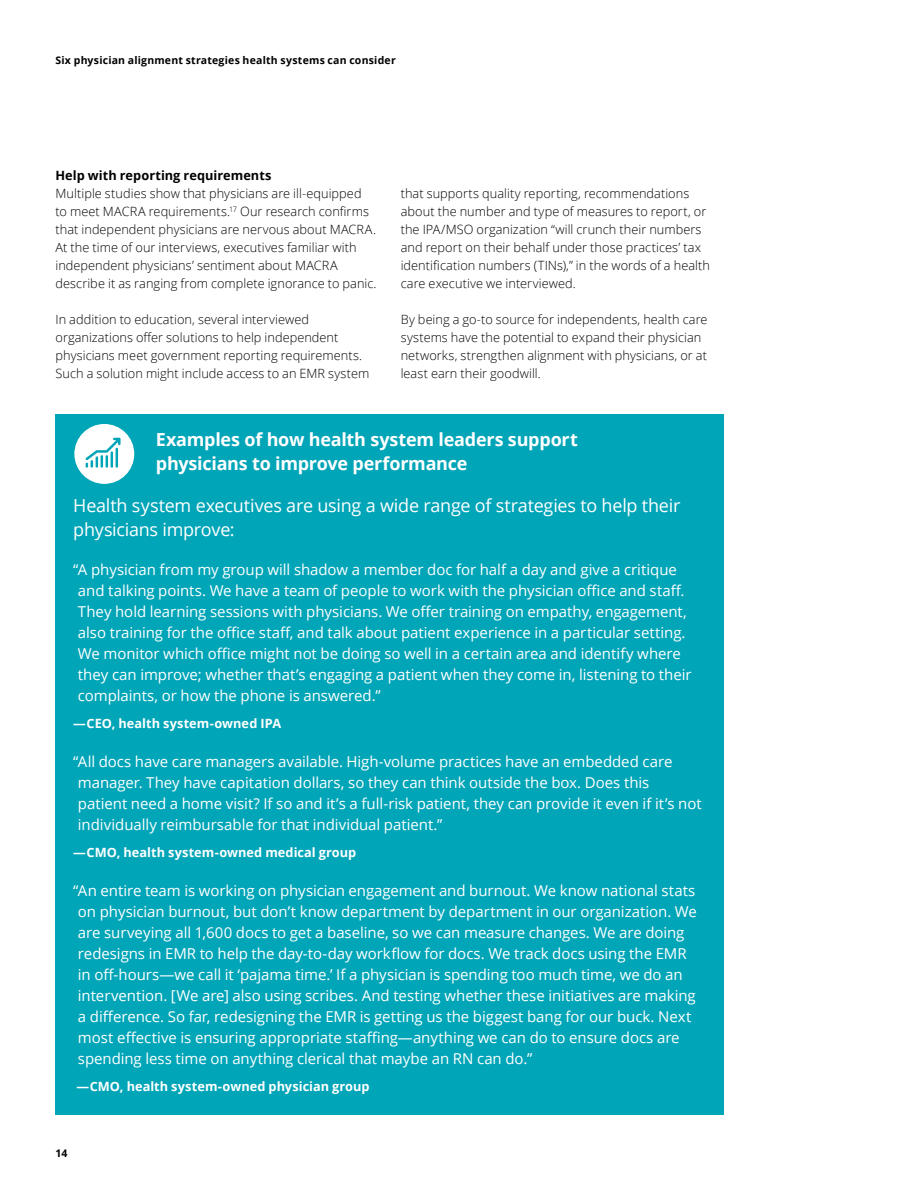
<style>
.page{position:relative;width:918px;height:1188px;background:#fff}
.page>*{position:absolute;margin:0;border:0;box-sizing:border-box;transform-origin:0 0}
.t1{font:18px/24px "Open Sans";letter-spacing:-.015em;color:#fff}
.t2{font:700 18px/24px "Open Sans";letter-spacing:-.015em;color:#fff}
.t3{font:15px/21px "Open Sans";letter-spacing:-.005em;color:#fff}
.t4{font:300 12.75px/18px "Open Sans";letter-spacing:.005em;color:#000}
.t5{font:700 12.75px "Open Sans";letter-spacing:.005em;color:#fff}
.t6{font:700 12.75px "Open Sans";letter-spacing:.005em;color:#000}
.t7{font:700 10.5px "Open Sans";letter-spacing:.02em;color:#000}
</style>
<div class="page">
<div style="left:55px;top:414px;width:669px;height:700px;background:#00a5b8"></div>
<svg style="left:74px;top:424px;width:60px;height:60px"></svg>
<p class="t7" style="left:56px;top:53px;width:342px">Six physician alignment strategies health systems can consider</p>
<p class="t6" style="left:55px;top:166px;width:217px">Help with reporting requirements</p>
<p class="t4" style="left:55px;top:184px;width:323px">Multiple studies show that physicians are ill-equipped<br>to meet MACRA requirements.<sup>17</sup> Our research confirms that independent physicians are nervous about MACRA.<br>At the time of our interviews, executives familiar with independent physicians’ sentiment about MACRA describe it as ranging from complete ignorance to panic.</p>
<p class="t4" style="left:56px;top:310px;width:315px">In addition to education, several interviewed organizations offer solutions to help independent physicians meet government reporting requirements.<br>Such a solution might include access to an EMR system</p>
<p class="t4" style="left:401px;top:184px;width:311px">that supports quality reporting, recommendations about the number and type of measures to report, or the IPA/MSO organization “will crunch their numbers and report on their behalf under those practices’ tax identification numbers (TINs),” in the words of a health care executive we interviewed.</p>
<p class="t4" style="left:401px;top:310px;width:308px">By being a go-to source for independents, health care systems have the potential to expand their physician networks, strengthen alignment with physicians, or at least earn their goodwill.</p>
<p class="t2" style="left:156px;top:427px;width:424px">Examples of how health system leaders support physicians to improve performance</p>
<p class="t1" style="left:73px;top:493px;width:609px">Health system executives are using a wide range of strategies to help their physicians improve:</p>
<p class="t3" style="left:78px;top:558px;width:615px;text-indent:-5px">“A physician from my group will shadow a member doc for half a day and give a critique and talking points. We have a team of people to work with the physician office and staff.<br>They hold learning sessions with physicians. We offer training on empathy, engagement, also training for the office staff, and talk about patient experience in a particular setting.<br>We monitor which office might not be doing so well in a certain area and identify where they can improve; whether that’s engaging a patient when they come in, listening to their complaints, or how the phone is answered.”</p>
<p class="t5" style="left:73px;top:714px;width:209px">—CEO, health system-owned IPA</p>
<p class="t3" style="left:78px;top:750px;width:625px;text-indent:-5px">“All docs have care managers available. High-volume practices have an embedded care manager. They have capitation dollars, so they can think outside the box. Does this patient need a home visit? If so and it’s a full-risk patient, they can provide it even if it’s not individually reimbursable for that individual patient.”</p>
<p class="t5" style="left:73px;top:843px;width:285px">—CMO, health system-owned medical group</p>
<p class="t3" style="left:78px;top:879px;width:620px;text-indent:-5px">“An entire team is working on physician engagement and burnout. We know national stats on physician burnout, but don’t know department by department in our organization. We are surveying all 1,600 docs to get a baseline, so we can measure changes. We are doing redesigns in EMR to help the day-to-day workflow for docs. We track docs using the EMR in off-hours—we call it ‘pajama time.’ If a physician is spending too much time, we do an intervention. [We are] also using scribes. And testing whether these initiatives are making a difference. So far, redesigning the EMR is getting us the biggest bang for our buck. Next most effective is ensuring appropriate staffing—anything we can do to ensure docs are spending less time on anything clerical that maybe an RN can do.”</p>
<p class="t5" style="left:76px;top:1077px;width:295px">—CMO, health system-owned physician group</p>
<p class="t7" style="left:56px;top:1146px;width:13px">14</p>
</div>
